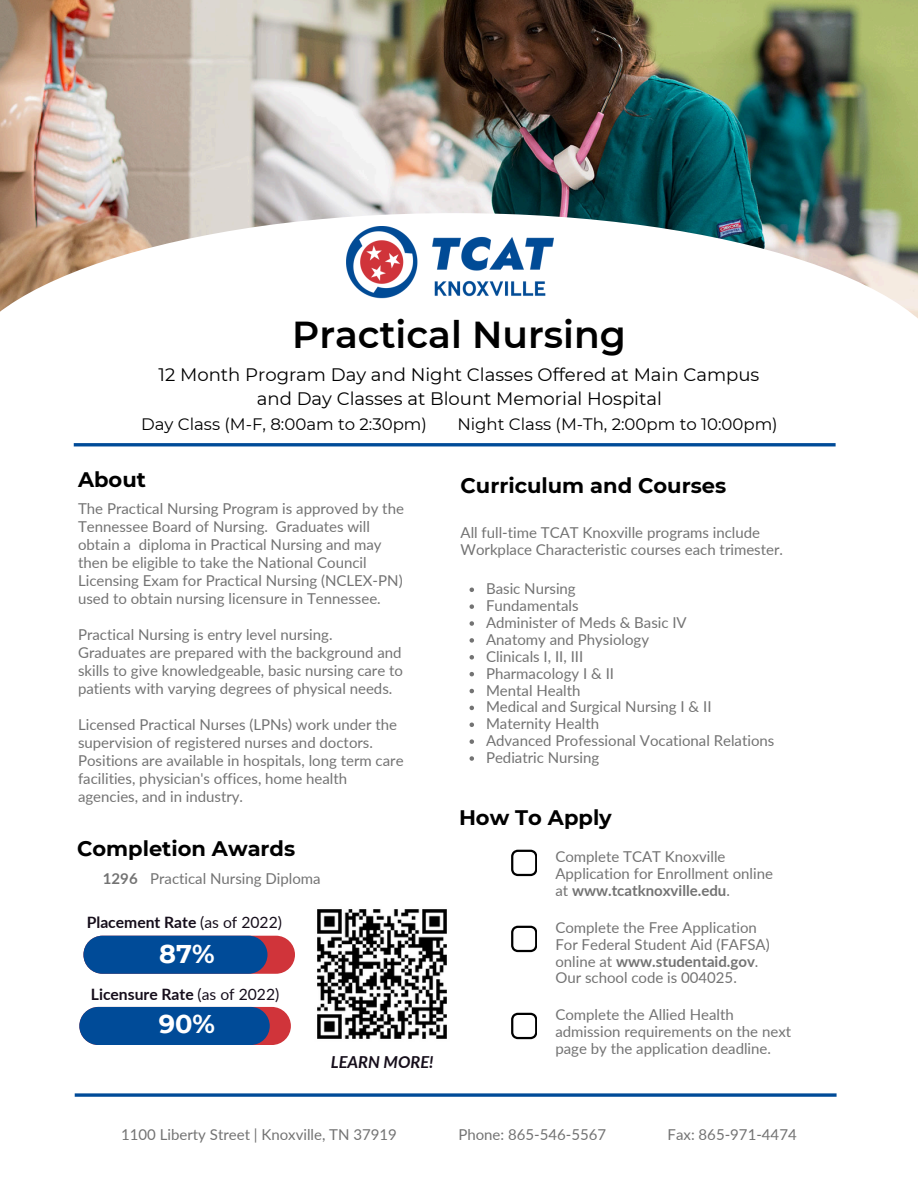
<style>
.page{position:relative;width:918px;height:1188px;background:#fff}
.page>*{position:absolute;margin:0;border:0;box-sizing:border-box;transform-origin:0 0}
.t1{font:600 37.5px "Montserrat";color:#000}
.t2{font:700 25.65px "Montserrat";color:#fff}
.t3{font:700 21px "Montserrat";color:#000}
.t4{font:18px "Montserrat";color:#000}
.t5{font:16.5px "Montserrat";color:#000}
.t6{font:italic 700 16.5px "Lato";color:#160e1b}
.t7{font:700 15.75px "Lato";color:#160e1b}
.t8{font:15px/18px "Lato";color:#737373}
.t9{font:700 15px "Lato";color:#737373}
.s1{font-weight:400}
.s2{font-weight:700}
</style>
<div class="page">
<img style="left:0;top:0;width:918px;height:213px">
<svg style="left:0;top:213px;width:918px;height:234px"></svg>
<hr style="left:74px;top:443px;width:762px;height:3px;background:#004b98">
<div style="left:83px;top:936px;width:212px;height:38px;background:#d0343a;border-radius:19px"></div>
<div style="left:83px;top:936px;width:184px;height:38px;background:#004b98;border-radius:19px"></div>
<div style="left:79px;top:1007px;width:212px;height:38px;background:#d0343a;border-radius:19px"></div>
<div style="left:79px;top:1007px;width:191px;height:38px;background:#004b98;border-radius:19px"></div>
<svg style="left:75px;top:1093px;width:762px;height:4px;background:#2766a7"></svg>
<img style="left:317px;top:909px;width:130px;height:130px">
<svg style="left:511px;top:850px;width:26px;height:26px"></svg>
<svg style="left:511px;top:926px;width:26px;height:26px"></svg>
<svg style="left:511px;top:1013px;width:26px;height:26px"></svg>
<img style="left:347px;top:226px;width:207px;height:75px">
<svg style="left:470px;top:588px;width:4px;height:4px"></svg>
<svg style="left:470px;top:604px;width:4px;height:5px"></svg>
<svg style="left:470px;top:621px;width:4px;height:5px"></svg>
<svg style="left:470px;top:638px;width:4px;height:5px"></svg>
<svg style="left:470px;top:655px;width:4px;height:5px"></svg>
<svg style="left:470px;top:672px;width:4px;height:4px"></svg>
<svg style="left:470px;top:689px;width:4px;height:4px"></svg>
<svg style="left:470px;top:706px;width:4px;height:4px"></svg>
<svg style="left:470px;top:723px;width:4px;height:4px"></svg>
<svg style="left:470px;top:739px;width:4px;height:5px"></svg>
<svg style="left:470px;top:756px;width:4px;height:5px"></svg>
<h5 class="t1" style="left:292px;top:312px;width:335px">Practical Nursing</h5>
<p class="t4" style="left:159px;top:363px;width:602px">12 Month Program Day and Night Classes Offered at Main Campus</p>
<p class="t4" style="left:257px;top:387px;width:407px">and Day Classes at Blount Memorial Hospital</p>
<p class="t5" style="left:141px;top:414px;width:287px">Day Class (M-F, 8:00am to 2:30pm)</p>
<p class="t5" style="left:457px;top:414px;width:322px">Night Class (M-Th, 2:00pm to 10:00pm)</p>
<p class="t3" style="left:78px;top:466px;width:69px">About</p>
<p class="t8" style="left:78px;top:500px;width:327px">The Practical Nursing Program is approved by the Tennessee Board of Nursing. Graduates will obtain a diploma in Practical Nursing and may then be eligible to take the National Council Licensing Exam for Practical Nursing (NCLEX-PN) used to obtain nursing licensure in Tennessee.</p>
<p class="t8" style="left:78px;top:626px;width:327px">Practical Nursing is entry level nursing.<br>Graduates are prepared with the background and skills to give knowledgeable, basic nursing care to patients with varying degrees of physical needs.</p>
<p class="t8" style="left:78px;top:716px;width:327px">Licensed Practical Nurses (LPNs) work under the supervision of registered nurses and doctors.<br>Positions are available in hospitals, long term care facilities, physician's offices, home health agencies, and in industry.</p>
<h3 class="t3" style="left:77px;top:836px;width:220px">Completion Awards</h3>
<h1 class="t8" style="left:150px;top:870px;width:172px">Practical Nursing Diploma</h1>
<h3 class="t9" style="left:103px;top:870px;width:36px">1296</h3>
<h3 class="t7" style="left:87px;top:913px;width:197px">Placement Rate <span class="s1">(as of 2022)</span></h3>
<p class="t2" style="left:159px;top:938px;width:57px">87%</p>
<h6 class="t7" style="left:91px;top:984px;width:190px">Licensure Rate <span class="s1">(as of 2022)</span></h6>
<p class="t2" style="left:159px;top:1009px;width:58px">90%</p>
<p class="t6" style="left:331px;top:1051px;width:104px">LEARN MORE!</p>
<h3 class="t3" style="left:461px;top:473px;width:267px">Curriculum and Courses</h3>
<p class="t8" style="left:461px;top:523px;width:301px">All full-time TCAT Knoxville programs include</p>
<p class="t8" style="left:461px;top:540px;width:324px">Workplace Characteristic courses each trimester.</p>
<p class="t8" style="left:486px;top:579px;width:91px">Basic Nursing</p>
<p class="t8" style="left:486px;top:596px;width:94px">Fundamentals</p>
<p class="t8" style="left:486px;top:613px;width:202px">Administer of Meds &amp; Basic IV</p>
<p class="t8" style="left:486px;top:630px;width:165px">Anatomy and Physiology</p>
<p class="t8" style="left:486px;top:647px;width:99px">Clinicals I, II, III</p>
<p class="t8" style="left:486px;top:664px;width:130px">Pharmacology I &amp; II</p>
<p class="t8" style="left:486px;top:681px;width:96px">Mental Health</p>
<p class="t8" style="left:486px;top:698px;width:227px">Medical and Surgical Nursing I &amp; II</p>
<p class="t8" style="left:486px;top:714px;width:115px">Maternity Health</p>
<p class="t8" style="left:486px;top:731px;width:290px">Advanced Professional Vocational Relations</p>
<p class="t8" style="left:486px;top:748px;width:115px">Pediatric Nursing</p>
<h5 class="t3" style="left:459px;top:804px;width:154px">How To Apply</h5>
<p class="t8" style="left:555px;top:847px;width:172px">Complete TCAT Knoxville</p>
<h2 class="t8" style="left:555px;top:865px;width:219px;line-height:16.8px">Application for Enrollment online at <span class="s2">www.tcatknoxville.edu</span>.</h2>
<p class="t8" style="left:555px;top:919px;width:216px;line-height:16.8px">Complete the Free Application<br>For Federal Student Aid (FAFSA)</p>
<h4 class="t9" style="left:555px;top:952px;width:205px"><span class="s1">online at</span> www.studentaid.gov<span class="s1">.</span></h4>
<p class="t8" style="left:555px;top:969px;width:183px">Our school code is 004025.</p>
<p class="t8" style="left:555px;top:1006px;width:237px;line-height:16.8px">Complete the Allied Health admission requirements on the next page by the application deadline.</p>
<h2 class="t8" style="left:121px;top:1125px;width:277px">1100 Liberty Street | Knoxville, TN 37919</h2>
<h2 class="t8" style="left:458px;top:1125px;width:149px">Phone: 865-546-5567</h2>
<h2 class="t8" style="left:668px;top:1125px;width:131px">Fax: 865-971-4474</h2>
</div>
